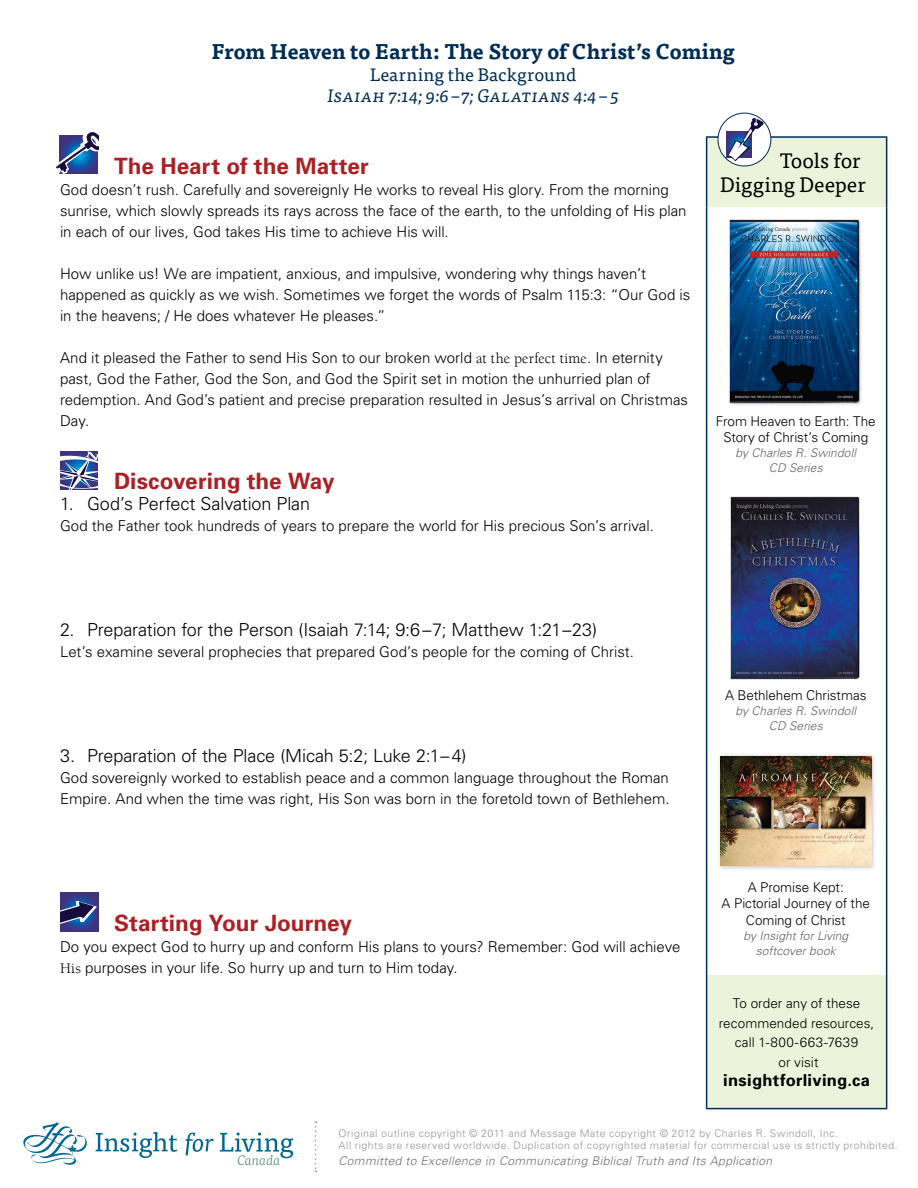
<style>
.page{position:relative;width:918px;height:1188px;background:#fff}
.page>*{position:absolute;margin:0;border:0;box-sizing:border-box;transform-origin:0 0}
.t1{font:700 22.5px "Univers";color:#ab2024}
.t2{font:300 22.5px/24px "Univers LT Std";letter-spacing:-.01em;color:#000}
.t3{font:700 21px "Tisa OT";letter-spacing:-.005em;color:#002d56}
.t4{font:21px/24px "Tisa OT";color:#000;text-align:right}
.t5{font:300 18px "Univers LT Std";letter-spacing:-.01em;color:#000}
.t6{font:italic 18px "Tisa OT";letter-spacing:.01em;color:#002d56}
.t7{font:18px "Tisa OT";letter-spacing:.01em;color:#002d56}
.t8{font:700 16.5px "Univers";letter-spacing:.02em;color:#000}
.t9{font:300 15px/21px "Univers";color:#000}
.t10{font:300 13.5px/19.5px "Univers";letter-spacing:-.005em;color:#000;text-align:center}
.t11{font:italic 300 12px/15px "Univers";letter-spacing:.01em;color:#616264;text-align:center}
.t12{font:italic 300 12px "Univers";letter-spacing:.03em;color:#6d6e71}
.t13{font:300 10.5px/12px "Univers";letter-spacing:.045em;color:#939598}
.s1{font-family:"Berkeley";font-weight:400}
</style>
<div class="page">
<svg style="left:707px;top:138px;width:179px;height:970px"></svg>
<hr style="left:706px;top:136px;width:181px;height:2px;background:#002d56">
<hr style="left:706px;top:138px;width:1px;height:69px;background:#002d56">
<hr style="left:886px;top:138px;width:1px;height:69px;background:#002d56">
<hr style="left:706px;top:207px;width:1px;height:768px;background:#002d56">
<hr style="left:886px;top:207px;width:1px;height:768px;background:#002d56">
<hr style="left:706px;top:975px;width:1px;height:133px;background:#002d56">
<hr style="left:886px;top:975px;width:1px;height:133px;background:#002d56">
<hr style="left:706px;top:1108px;width:181px;height:1px;background:#002d56">
<svg style="left:718px;top:113px;width:53px;height:53px"></svg>
<div style="left:718px;top:113px;width:53px;height:53px;border:1px solid #002d56;border-radius:50%"></div>
<div style="left:726px;top:131px;width:26px;height:26px;background:#40337b"></div>
<svg style="left:727px;top:118px;width:37px;height:43px"></svg>
<svg style="left:23px;top:1122px;width:64px;height:44px"></svg>
<svg style="left:95px;top:1132px;width:82px;height:26px"></svg>
<svg style="left:185px;top:1133px;width:29px;height:22px"></svg>
<svg style="left:220px;top:1132px;width:73px;height:33px"></svg>
<svg style="left:315px;top:1121px;width:1px;height:51px"></svg>
<img style="left:728px;top:496px;width:135px;height:190px">
<img style="left:728px;top:218px;width:136px;height:192px">
<div style="left:717px;top:753px;width:160px;height:118px;background:#000;opacity:.24"></div>
<img style="left:721px;top:756px;width:151px;height:110px">
<svg style="left:60px;top:451px;width:38px;height:38px"></svg>
<svg style="left:60px;top:893px;width:38px;height:38px"></svg>
<svg style="left:60px;top:901px;width:37px;height:23px"></svg>
<svg style="left:56px;top:132px;width:42px;height:42px"></svg>
<h2 class="t3" style="left:211px;top:38px;width:525px">From Heaven to Earth: The Story of Christ’s Coming</h2>
<p class="t7" style="left:370px;top:64px;width:208px">Learning the Background</p>
<p class="t6" style="left:328px;top:85px;width:293px">Isaiah 7:14; 9:6–7; Galatians 4:4–5</p>
<h1 class="t1" style="left:114px;top:151px;width:256px">The Heart of the Matter</h1>
<p class="t9" style="left:60px;top:179px;width:628px">God doesn’t rush. Carefully and sovereignly He works to reveal His glory. From the morning sunrise, which slowly spreads its rays across the face of the earth, to the unfolding of His plan in each of our lives, God takes His time to achieve His will.</p>
<p class="t9" style="left:60px;top:263px;width:632px">How unlike us! We are impatient, anxious, and impulsive, wondering why things haven’t happened as quickly as we wish. Sometimes we forget the words of Psalm 115:3: “Our God is in the heavens; / He does whatever He pleases.”</p>
<p class="t9" style="left:60px;top:347px;width:630px">And it pleased the Father to send His Son to our broken world <span class="s1">at the perfect time</span>. In eternity past, God the Father, God the Son, and God the Spirit set in motion the unhurried plan of redemption. And God’s patient and precise preparation resulted in Jesus’s arrival on Christmas Day.</p>
<h1 class="t1" style="left:114px;top:467px;width:222px">Discovering the Way</h1>
<p class="t5" style="left:60px;top:493px;width:252px">1. God’s Perfect Salvation Plan</p>
<p class="t9" style="left:60px;top:515px;width:595px">God the Father took hundreds of years to prepare the world for His precious Son’s arrival.</p>
<h1 class="t2" style="left:720px;top:148px;width:146px;text-indent:60px">Tools for<br>Digging</h1>
<h2 class="t4" style="left:720px;top:149px;width:147px">Tools for<br>Digging Deeper</h2>
<p class="t10" style="left:716px;top:412px;width:161px;line-height:16.5px">From Heaven to Earth: The<br>Story of Christ’s Coming</p>
<p class="t11" style="left:736px;top:445px;width:122px">by Charles R. Swindoll<br>CD Series</p>
<p class="t5" style="left:60px;top:619px;width:539px">2. Preparation for the Person (Isaiah 7:14; 9:6–7; Matthew 1:21–23)</p>
<p class="t9" style="left:60px;top:641px;width:576px">Let’s examine several prophecies that prepared God’s people for the coming of Christ.</p>
<p class="t5" style="left:60px;top:745px;width:408px">3. Preparation of the Place (Micah 5:2; Luke 2:1–4)</p>
<p class="t9" style="left:60px;top:767px;width:611px">God sovereignly worked to establish peace and a common language throughout the Roman<br>Empire. And when the time was right, His Son was born in the foretold town of Bethlehem.</p>
<h1 class="t1" style="left:114px;top:909px;width:240px">Starting Your Journey</h1>
<p class="t9" style="left:60px;top:936px;width:622px">Do you expect God to hurry up and conform His plans to yours? Remember: God will achieve<br><span class="s1">His</span> purposes in your life. So hurry up and turn to Him today.</p>
<p class="t10" style="left:725px;top:685px;width:143px">A Bethlehem Christmas</p>
<p class="t11" style="left:736px;top:702px;width:122px">by Charles R. Swindoll<br>CD Series</p>
<p class="t10" style="left:722px;top:878px;width:150px;line-height:16.5px">A Promise Kept:<br>A Pictorial Journey of the<br>Coming of Christ</p>
<p class="t11" style="left:743px;top:928px;width:106px">by Insight for Living softcover book</p>
<p class="t10" style="left:719px;top:993px;width:157px">To order any of these recommended resources, call 1-800-663-7639<br>or visit</p>
<p class="t8" style="left:723px;top:1070px;width:148px">insightforliving.ca</p>
<p class="t13" style="left:339px;top:1127px;width:561px">Original outline copyright © 2011 and Message Mate copyright © 2012 by Charles R. Swindoll, Inc.<br>All rights are reserved worldwide. Duplication of copyrighted material for commercial use is strictly prohibited.</p>
<p class="t12" style="left:339px;top:1154px;width:435px">Committed to Excellence in Communicating Biblical Truth and Its Application</p>
</div>
